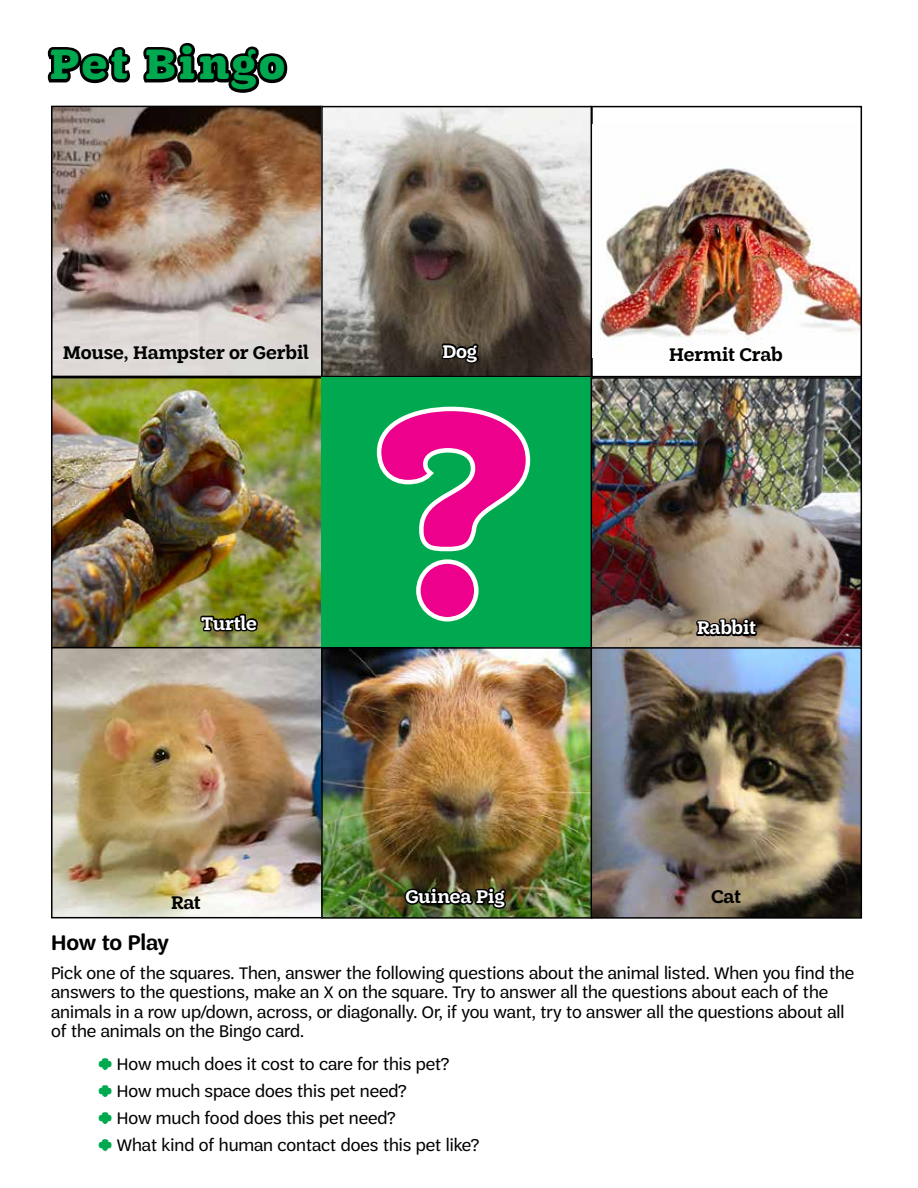
<style>
.page{position:relative;width:918px;height:1188px;background:#fff}
.page>*{position:absolute;margin:0;border:0;box-sizing:border-box;transform-origin:0 0}
.t1{font:700 300px "Trefoil Slab";color:#ec008c}
.t2{font:700 45px "Trefoil Slab";letter-spacing:.075em;color:#00a94f}
.t3{font:600 22.5px "Trefoil Sans";letter-spacing:-.01em;color:#000}
.t4{font:600 19.5px "Trefoil Slab";color:#000}
.t5{font:600 19.5px "Trefoil Slab";letter-spacing:-.005em;color:#fff}
.t6{font:18px/19.5px "Trefoil Sans";color:#000}
.s1{color:#00a94f}
</style>
<div class="page">
<img style="left:54px;top:109px;width:536px;height:265px">
<div style="left:51px;top:106px;width:271px;height:271px;border:2px solid #000"></div>
<div style="left:321px;top:106px;width:272px;height:271px;border:2px solid #000"></div>
<img style="left:599px;top:168px;width:260px;height:181px">
<div style="left:591px;top:106px;width:271px;height:271px;border:2px solid #000"></div>
<img style="left:54px;top:380px;width:265px;height:535px">
<div style="left:51px;top:377px;width:271px;height:271px;border:2px solid #000"></div>
<div style="left:322px;top:378px;width:270px;height:270px;background:#00a94f"></div>
<svg style="left:376px;top:406px;width:155px;height:216px"></svg>
<img style="left:594px;top:380px;width:265px;height:266px">
<div style="left:591px;top:377px;width:271px;height:272px;border:2px solid #000"></div>
<div style="left:51px;top:647px;width:271px;height:271px;border:2px solid #000"></div>
<img style="left:324px;top:650px;width:535px;height:266px">
<div style="left:321px;top:647px;width:272px;height:272px;border:2px solid #000"></div>
<div style="left:591px;top:647px;width:271px;height:272px;border:2px solid #000"></div>
<svg style="left:199px;top:612px;width:60px;height:40px;background:#5e6135"></svg>
<img style="left:403px;top:886px;width:109px;height:33px">
<svg style="left:695px;top:617px;width:64px;height:21px"></svg>
<svg style="left:440px;top:342px;width:44px;height:23px"></svg>
<svg style="left:47px;top:47px;width:84px;height:37px"></svg>
<svg style="left:143px;top:42px;width:145px;height:51px"></svg>
<h2 class="t2" style="left:50px;top:39px;width:237px">Pet Bingo</h2>
<p class="t4" style="left:63px;top:341px;width:248px">Mouse, Hampster or Gerbil</p>
<p class="t5" style="left:202px;top:613px;width:57px">Turtle</p>
<p class="t5" style="left:443px;top:340px;width:36px">Dog</p>
<p class="t4" style="left:669px;top:344px;width:115px">Hermit Crab</p>
<h1 class="t1" style="left:379px;top:346px;width:157px">?</h1>
<p class="t5" style="left:697px;top:617px;width:60px">Rabbit</p>
<p class="t4" style="left:171px;top:892px;width:31px">Rat</p>
<p class="t5" style="left:405px;top:886px;width:101px">Guinea Pig</p>
<p class="t4" style="left:711px;top:886px;width:31px">Cat</p>
<p class="t3" style="left:51px;top:930px;width:120px">How to Play</p>
<p class="t6" style="left:51px;top:963px;width:805px">Pick one of the squares. Then, answer the following questions about the animal listed. When you find the answers to the questions, make an X on the square. Try to answer all the questions about each of the animals in a row up/down, across, or diagonally. Or, if you want, try to answer all the questions about all of the animals on the Bingo card.</p>
<p class="t6" style="left:98px;top:1051px;width:383px;line-height:27px"><span class="s1">☙</span> How much does it cost to care for this pet?<br><span class="s1">☙</span> How much space does this pet need?<br><span class="s1">☙</span> How much food does this pet need?<br><span class="s1">☙</span> What kind of human contact does this pet like?</p>
</div>
